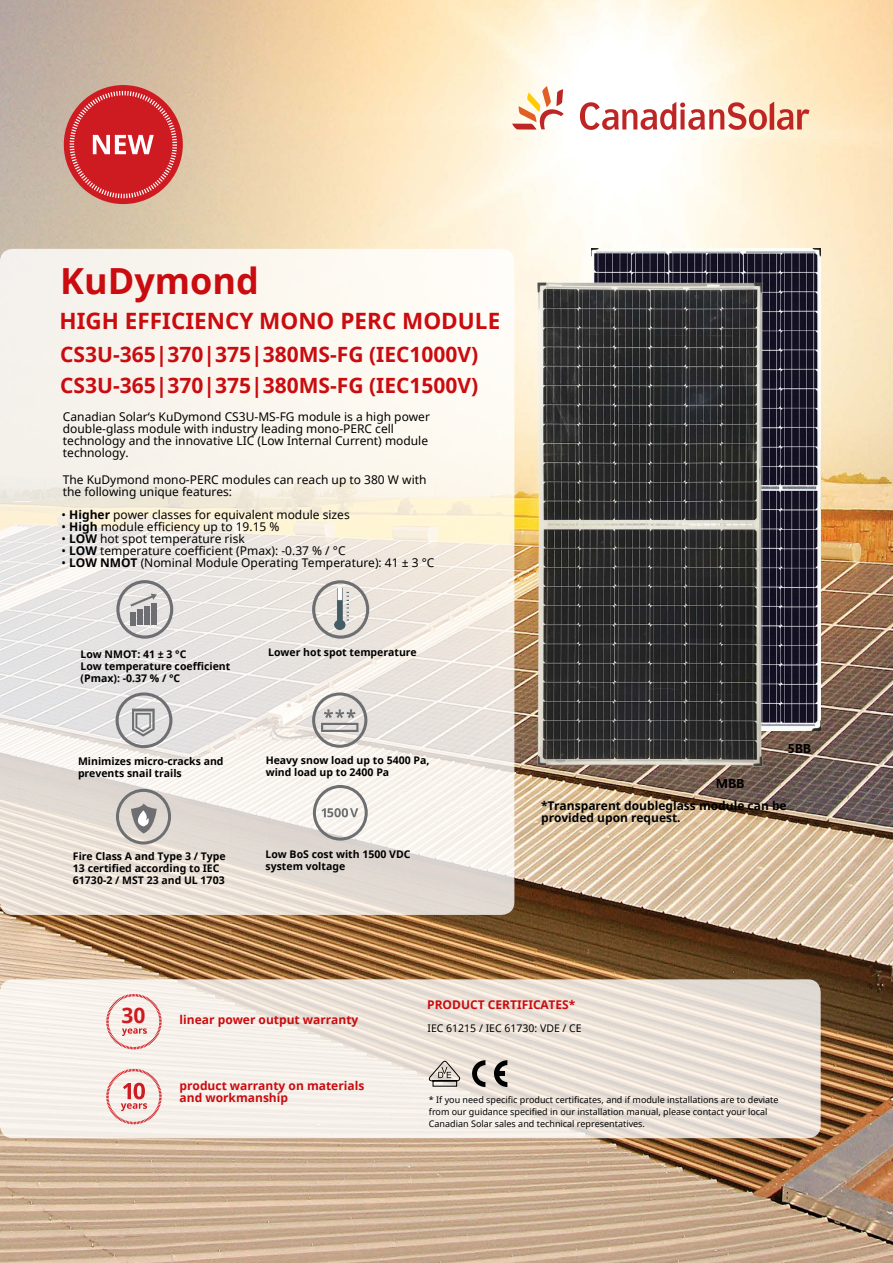
<style>
.page{position:relative;width:893px;height:1263px;background:#fff}
.page>*{position:absolute;margin:0;border:0;box-sizing:border-box;transform-origin:0 0}
.t1{font:700 36px "Noto Sans";color:#ca0b0f}
.t2{font:700 22.5px "Noto Sans";color:#ca0b0f}
.t3{font:700 21px "Noto Sans";color:#ca0b0f}
.t4{font:700 21px "Noto Sans";color:#ce1a21}
.t5{font:12px/12px "Noto Sans";color:#000}
.t6{font:700 12px/12px "Noto Sans";color:#ca0b0f}
.t7{font:700 12px/12px "Noto Sans";color:#000}
.t8{font:700 12px "Microsoft Ya Hei";color:#000}
.t9{font:700 10.5px/12px "Noto Sans";color:#000}
.t10{font:10.5px "Noto Sans";color:#000}
.t11{font:9px/12px "Noto Sans";color:#000}
.s1{font-weight:700}
</style>
<div class="page">
<img style="left:0;top:0;width:893px;height:1263px">
<svg style="left:0;top:979px;width:821px;height:159px;background:#efe7e0"></svg>
<div style="left:64px;top:85px;width:119px;height:119px;background:#ce1a21;border-radius:50%"></div>
<svg style="left:70px;top:91px;width:107px;height:107px"></svg>
<svg style="left:0;top:249px;width:514px;height:666px"></svg>
<svg style="left:106px;top:1069px;width:56px;height:55px"></svg>
<svg style="left:106px;top:994px;width:56px;height:55px"></svg>
<svg style="left:116px;top:580px;width:57px;height:59px;background:#c2c0c0"></svg>
<svg style="left:313px;top:785px;width:55px;height:55px"></svg>
<svg style="left:312px;top:580px;width:57px;height:59px;background:#d2ceca"></svg>
<img style="left:335px;top:589px;width:13px;height:41px">
<svg style="left:312px;top:692px;width:55px;height:56px;background:#cac7c5"></svg>
<svg style="left:116px;top:692px;width:56px;height:56px;background:#c6c5c6"></svg>
<svg style="left:116px;top:789px;width:55px;height:55px;background:#c1bcb9"></svg>
<svg style="left:512px;top:86px;width:52px;height:44px"></svg>
<svg style="left:580px;top:102px;width:229px;height:28px"></svg>
<img style="left:453px;top:242px;width:379px;height:538px">
<svg style="left:472px;top:1060px;width:13px;height:27px"></svg>
<svg style="left:494px;top:1060px;width:13px;height:27px"></svg>
<div style="left:496px;top:1071px;width:9px;height:5px;background:#000"></div>
<svg style="left:428px;top:1061px;width:32px;height:26px"></svg>
<h1 class="t1" style="left:60px;top:255px;width:200px">KuDymond</h1>
<h2 class="t2" style="left:60px;top:305px;width:442px">HIGH EFFICIENCY MONO PERC MODULE</h2>
<h3 class="t3" style="left:60px;top:339px;width:420px">CS3U-365|370|375|380MS-FG (IEC1000V)</h3>
<h3 class="t3" style="left:60px;top:370px;width:420px">CS3U-365|370|375|380MS-FG (IEC1500V)</h3>
<p class="t5" style="left:63px;top:410px;width:369px">Canadian Solar‘s KuDymond CS3U-MS-FG module is a high power double-glass module with industry leading mono-PERC cell technology and the innovative LIC (Low Internal Current) module technology.</p>
<p class="t5" style="left:63px;top:473px;width:365px">The KuDymond mono-PERC modules can reach up to 380 W with the following unique features:</p>
<p class="t5" style="left:62px;top:508px;width:290px">• <span class="s1">Higher</span> power classes for equivalent module sizes</p>
<p class="t5" style="left:62px;top:520px;width:219px">• <span class="s1">High</span> module efficiency up to 19.15 %</p>
<p class="t5" style="left:62px;top:532px;width:185px">• <span class="s1">LOW</span> hot spot temperature risk</p>
<p class="t5" style="left:62px;top:544px;width:285px">• <span class="s1">LOW</span> temperature coefficient (Pmax): -0.37 % / °C</p>
<p class="t5" style="left:62px;top:556px;width:374px">• <span class="s1">LOW NMOT</span> (Nominal Module Operating Temperature): 41 ± 3 °C</p>
<p class="t9" style="left:81px;top:647px;width:151px">Low NMOT: 41 ± 3 °C<br>Low temperature coefficient (Pmax): -0.37 % / °C</p>
<p class="t9" style="left:268px;top:646px;width:150px">Lower hot spot temperature</p>
<p class="t8" style="left:787px;top:740px;width:25px">5BB</p>
<p class="t9" style="left:78px;top:755px;width:147px">Minimizes micro-cracks and prevents snail trails</p>
<p class="t9" style="left:266px;top:754px;width:165px">Heavy snow load up to 5400 Pa, wind load up to 2400 Pa</p>
<p class="t8" style="left:716px;top:776px;width:30px">MBB</p>
<p class="t7" style="left:541px;top:800px;width:247px">*Transparent doubleglass module can be provided upon request.</p>
<p class="t9" style="left:73px;top:850px;width:154px">Fire Class A and Type 3 / Type<br>13 certified according to IEC<br>61730-2 / MST 23 and UL 1703</p>
<p class="t9" style="left:266px;top:848px;width:146px">Low BoS cost with 1500 VDC system voltage</p>
<h3 class="t4" style="left:121px;top:1000px;width:26px">30</h3>
<p class="t6" style="left:180px;top:1013px;width:180px">linear power output warranty</p>
<p class="t6" style="left:180px;top:1080px;width:186px">product warranty on materials and workmanship</p>
<p class="t6" style="left:427px;top:999px;width:150px">PRODUCT CERTIFICATES*</p>
<p class="t10" style="left:427px;top:1020px;width:156px">IEC 61215 / IEC 61730: VDE / CE</p>
<p class="t11" style="left:429px;top:1093px;width:351px">* If you need specific product certificates, and if module installations are to deviate from our guidance specified in our installation manual, please contact your local<br>Canadian Solar sales and technical representatives.</p>
</div>
